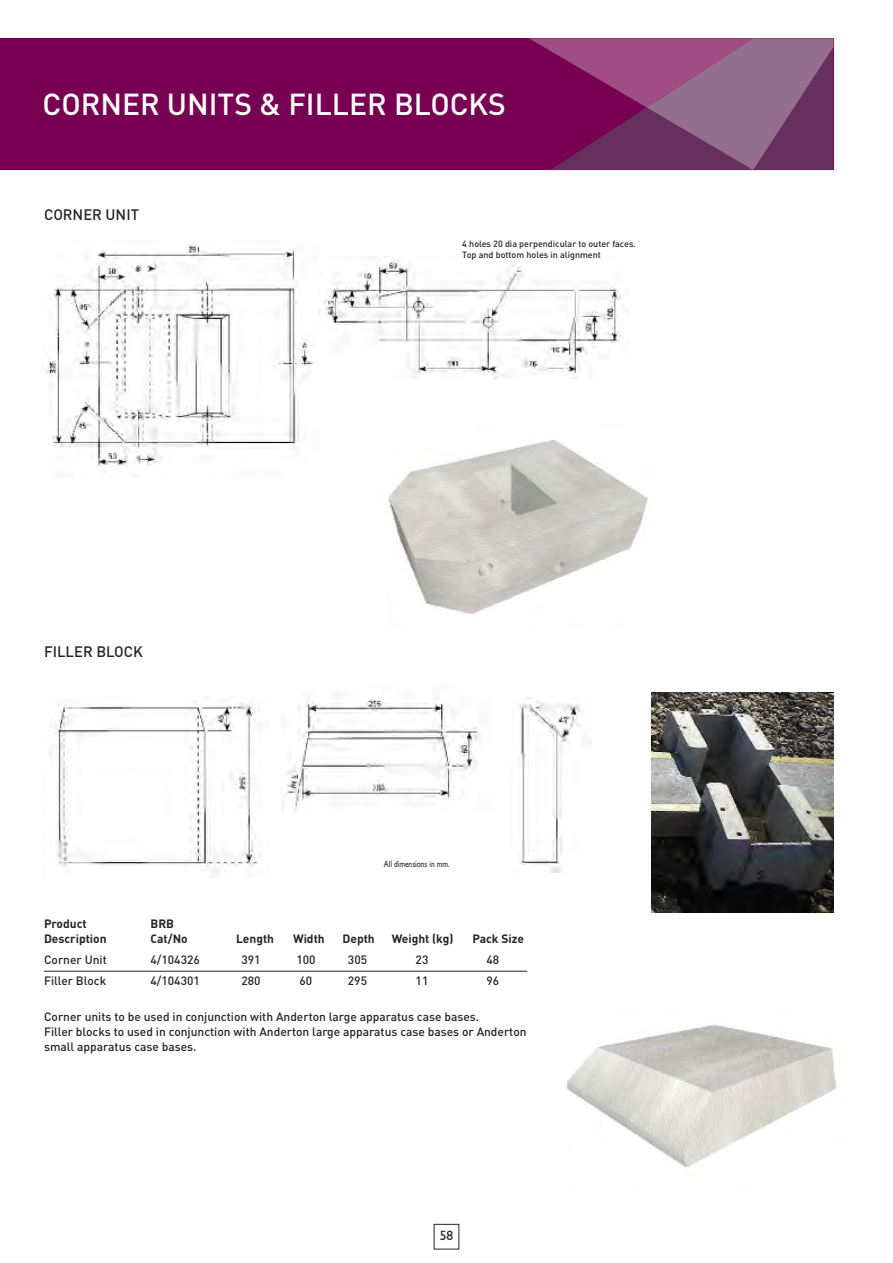
<style>
.page{position:relative;width:893px;height:1263px;background:#fff}
.page>*{position:absolute;margin:0;border:0;box-sizing:border-box;transform-origin:0 0}
.t1{font:500 30px "DIN";color:#fff}
.t2{font:500 15px "DIN";color:#272627}
.t3{font:13.5px "Gill Sans";color:#272627}
.t4{font:500 12px/15px "DIN";color:#272627}
.t5{font:700 12px "DIN";color:#272627}
.t6{font:9.15px "Gill Sans";color:#272627;scale:.8 1}
.t7{font:500 9px/10.8px "DIN";color:#272627}
</style>
<div class="page">
<div style="left:0;top:38px;width:833px;height:132px;background:#770053"></div>
<svg style="left:529px;top:38px;width:304px;height:132px"></svg>
<img style="left:387px;top:440px;width:261px;height:174px">
<img style="left:567px;top:1024px;width:269px;height:144px">
<img style="left:46px;top:244px;width:268px;height:228px">
<img style="left:318px;top:256px;width:304px;height:122px">
<img style="left:50px;top:701px;width:211px;height:176px">
<img style="left:284px;top:697px;width:197px;height:114px">
<hr style="left:44px;top:971px;width:483px;height:1px;background:#272627">
<img style="left:518px;top:698px;width:66px;height:175px">
<img style="left:652px;top:693px;width:181px;height:220px">
<h1 class="t1" style="left:43px;top:87px;width:465px">CORNER UNITS &amp; FILLER BLOCKS</h1>
<p class="t2" style="left:44px;top:206px;width:96px">CORNER UNIT</p>
<p class="t2" style="left:44px;top:643px;width:100px">FILLER BLOCK</p>
<p class="t7" style="left:462px;top:238px;width:175px">4 holes 20 dia perpendicular to outer faces.<br>Top and bottom holes in alignment</p>
<p class="t6" style="left:384px;top:861px;width:84px">All dimensions in mm.</p>
<p class="t5" style="left:44px;top:916px;width:44px">Product</p>
<p class="t5" style="left:151px;top:916px;width:25px">BRB</p>
<p class="t5" style="left:44px;top:931px;width:64px">Description</p>
<p class="t5" style="left:151px;top:931px;width:39px">Cat/No</p>
<p class="t5" style="left:236px;top:931px;width:40px">Length</p>
<p class="t5" style="left:293px;top:931px;width:33px">Width</p>
<p class="t5" style="left:343px;top:931px;width:34px">Depth</p>
<p class="t5" style="left:392px;top:931px;width:63px">Weight (kg)</p>
<p class="t5" style="left:472px;top:931px;width:53px">Pack Size</p>
<p class="t4" style="left:44px;top:952px;width:64px">Corner Unit</p>
<p class="t4" style="left:151px;top:952px;width:51px">4/104326</p>
<p class="t4" style="left:241px;top:952px;width:21px">391</p>
<p class="t4" style="left:296px;top:952px;width:21px">100</p>
<p class="t4" style="left:348px;top:952px;width:21px">305</p>
<p class="t4" style="left:416px;top:952px;width:14px">23</p>
<p class="t4" style="left:487px;top:952px;width:14px">48</p>
<p class="t4" style="left:44px;top:973px;width:64px">Filler Block</p>
<p class="t4" style="left:151px;top:973px;width:51px">4/104301</p>
<p class="t4" style="left:241px;top:973px;width:21px">280</p>
<p class="t4" style="left:299px;top:973px;width:14px">60</p>
<p class="t4" style="left:348px;top:973px;width:21px">295</p>
<p class="t4" style="left:416px;top:973px;width:14px">11</p>
<p class="t4" style="left:487px;top:973px;width:14px">96</p>
<p class="t4" style="left:44px;top:1009px;width:484px">Corner units to be used in conjunction with Anderton large apparatus case bases.<br>Filler blocks to used in conjunction with Anderton large apparatus case bases or Anderton small apparatus case bases.</p>
<p class="t3" style="left:440px;top:1230px;width:15px">58</p>
</div>
